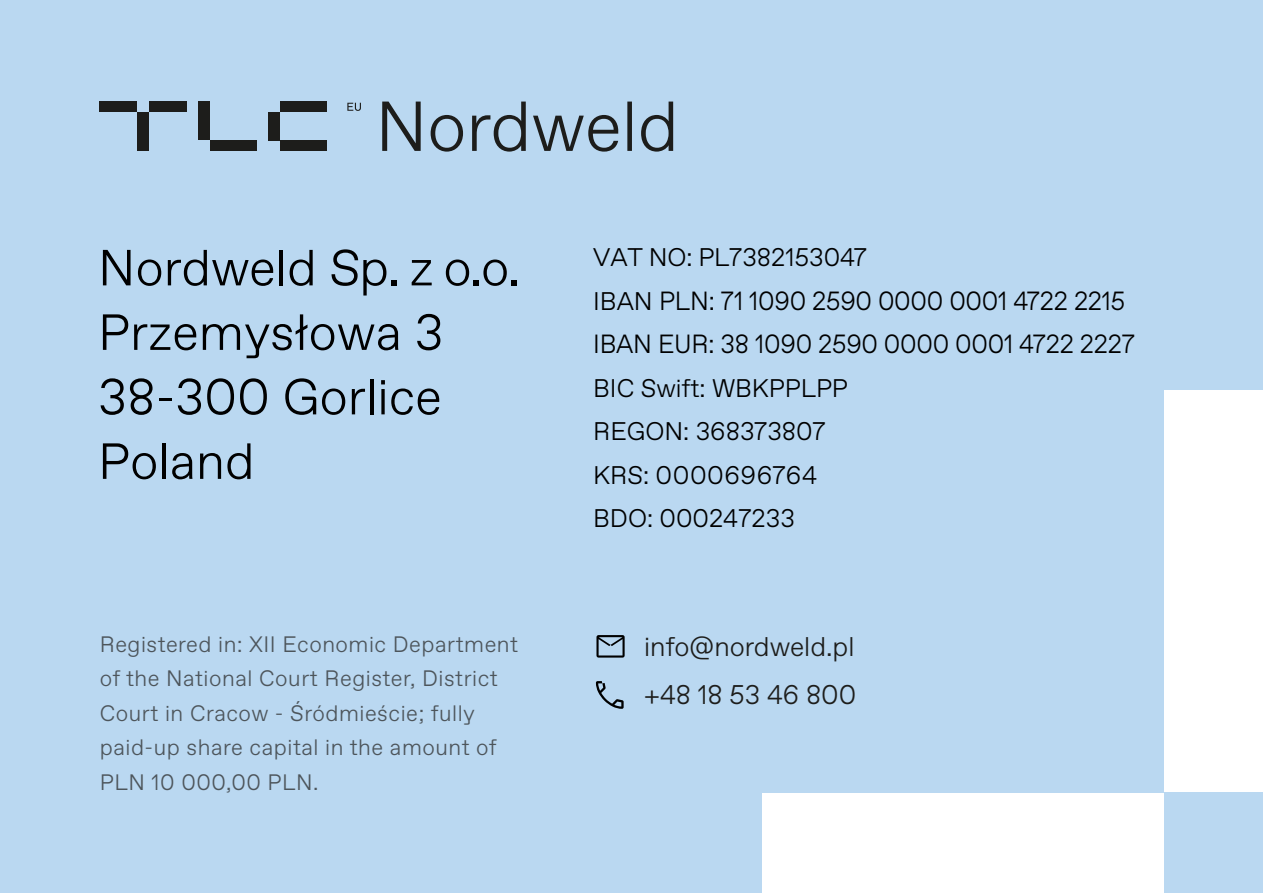
<style>
.page{position:relative;width:1263px;height:893px;background:#bad8f1}
.page>*{position:absolute;margin:0;border:0;box-sizing:border-box;transform-origin:0 0}
.t1{font:300 50.7px/64.5px "Favorit";color:#000}
.t2{font:300 27px/48.6px "Favorit";color:#1d1d1b}
.t3{font:300 26.25px/43.5px "Favorit";letter-spacing:-.01em;color:#000}
.t4{font:300 25.5px/43.5px "Favorit";color:#000}
.t5{font:300 22.35px/34.5px "Favorit";letter-spacing:.025em;color:#4d555b}
.s1{font-size:25.5px}
</style>
<div class="page">
<svg style="left:382px;top:102px;width:291px;height:50px"></svg>
<div style="left:100px;top:102px;width:37px;height:10px;background:#1d1d1b"></div>
<div style="left:149px;top:102px;width:37px;height:10px;background:#1d1d1b"></div>
<div style="left:137px;top:112px;width:12px;height:39px;background:#1d1d1b"></div>
<div style="left:210px;top:140px;width:46px;height:11px;background:#1d1d1b"></div>
<div style="left:198px;top:102px;width:12px;height:38px;background:#1d1d1b"></div>
<div style="left:280px;top:140px;width:46px;height:11px;background:#1d1d1b"></div>
<div style="left:280px;top:102px;width:46px;height:10px;background:#1d1d1b"></div>
<div style="left:268px;top:112px;width:12px;height:28px;background:#1d1d1b"></div>
<svg style="left:347px;top:103px;width:14px;height:8px"></svg>
<svg style="left:596px;top:635px;width:29px;height:23px"></svg>
<svg style="left:596px;top:681px;width:28px;height:28px"></svg>
<div style="left:1164px;top:390px;width:99px;height:401px;background:#fff"></div>
<div style="left:762px;top:793px;width:402px;height:99px;background:#fff"></div>
<h1 class="t1" style="left:98px;top:234px;width:423px">Nordweld Sp. z o.o.<br>Przemysłowa 3<br>38-300 Gorlice<br>Poland</h1>
<p class="t4" style="left:593px;top:235px;width:275px">VAT NO: PL7382153047</p>
<p class="t3" style="left:593px;top:278px;width:543px"><span class="s1">IBAN</span> PLN: 71 1090 2590 0000 0001 4722 2215<br>IBAN EUR: 38 1090 2590 0000 0001 4722 2227</p>
<p class="t4" style="left:593px;top:365px;width:256px">BIC Swift: WBKPPLPP<br>REGON: 368373807<br>KRS: 0000696764<br>BDO: 000247233</p>
<p class="t5" style="left:100px;top:626px;width:420px">Registered in: XII Economic Department of the National Court Register, District Court in Cracow - Śródmieście; fully paid-up share capital in the amount of PLN 10 000,00 PLN.</p>
<p class="t2" style="left:644px;top:621px;width:214px">info@nordweld.pl +48 18 53 46 800</p>
</div>
